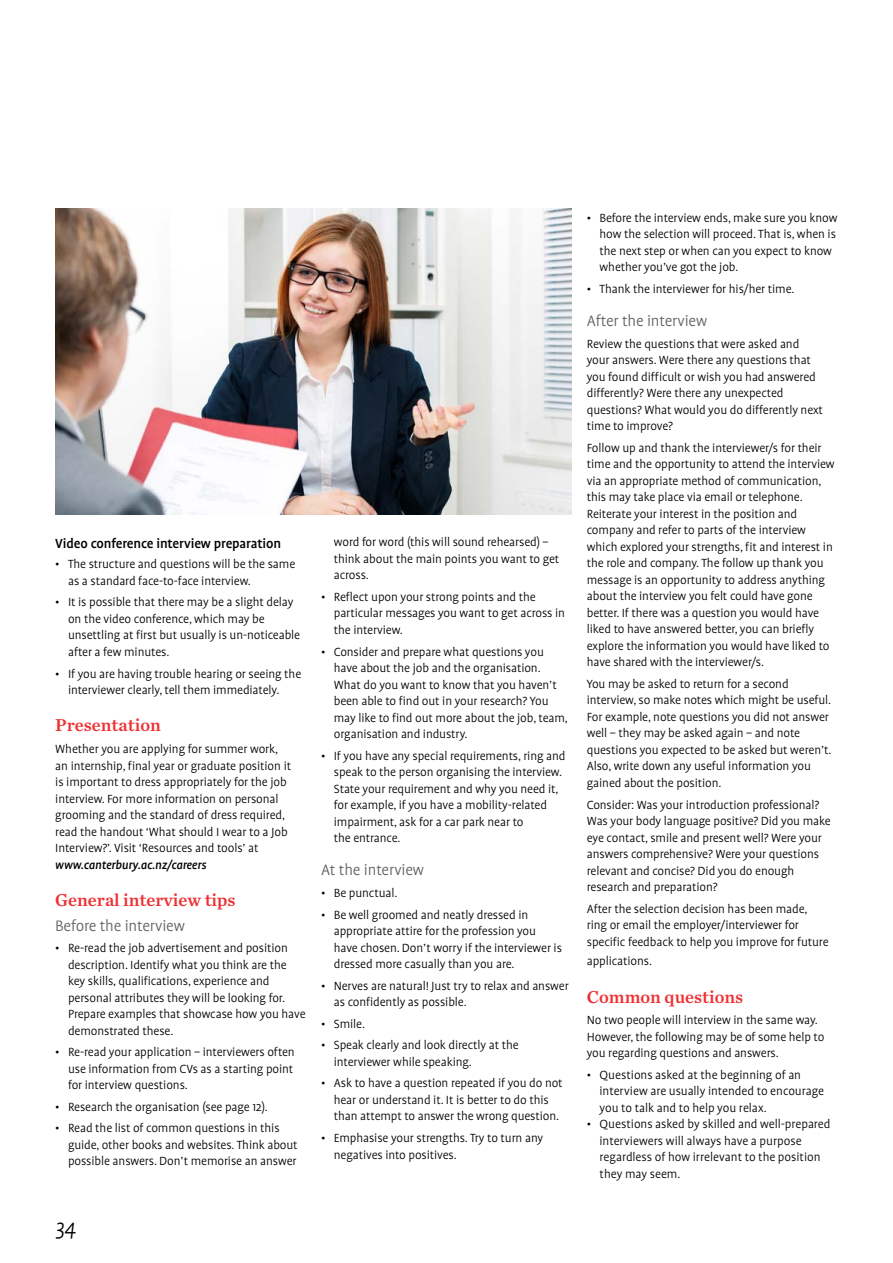
<style>
.page{position:relative;width:893px;height:1263px;background:#fff}
.page>*{position:absolute;margin:0;border:0;box-sizing:border-box;transform-origin:0 0}
.t1{font:italic 300 24px "Profile Pro";color:#000}
.t2{font:18px "Chronicle Text G2 Semi";color:#ee3135}
.t3{font:300 17.25px "Profile Pro";letter-spacing:-.01em;color:#5f6062}
.t4{font:500 15px "Profile Pro";letter-spacing:-.01em;color:#000}
.t5{font:300 13.5px/16.5px "Profile Pro";letter-spacing:-.01em;color:#000}
.t6{font:italic 500 13.5px "Profile Pro";letter-spacing:-.01em;color:#000}
</style>
<div class="page">
<img style="left:55px;top:209px;width:517px;height:305px">
<p class="t4" style="left:55px;top:534px;width:227px">Video conference interview preparation</p>
<p class="t5" style="left:68px;top:557px;width:229px;text-indent:-13px">• The structure and questions will be the same as a standard face-to-face interview.</p>
<p class="t5" style="left:68px;top:595px;width:234px;text-indent:-13px">• It is possible that there may be a slight delay on the video conference, which may be unsettling at first but usually is un-noticeable after a few minutes.</p>
<p class="t5" style="left:68px;top:666px;width:235px;text-indent:-13px">• If you are having trouble hearing or seeing the interviewer clearly, tell them immediately.</p>
<h2 class="t2" style="left:55px;top:711px;width:107px">Presentation</h2>
<p class="t5" style="left:55px;top:741px;width:237px">Whether you are applying for summer work, an internship, final year or graduate position it is important to dress appropriately for the job interview. For more information on personal grooming and the standard of dress required, read the handout ‘What should I wear to a Job Interview?’. Visit ‘Resources and tools’ at</p>
<p class="t6" style="left:55px;top:857px;width:153px">www.canterbury.ac.nz/careers</p>
<h2 class="t2" style="left:55px;top:886px;width:182px">General interview tips</h2>
<p class="t3" style="left:55px;top:916px;width:131px">Before the interview</p>
<p class="t5" style="left:68px;top:940px;width:239px;text-indent:-13px">• Re-read the job advertisement and position description. Identify what you think are the key skills, qualifications, experience and personal attributes they will be looking for.<br>Prepare examples that showcase how you have demonstrated these.</p>
<p class="t5" style="left:68px;top:1044px;width:228px;text-align:justify;text-indent:-13px">• Re-read your application – interviewers often use information from CVs as a starting point for interview questions.</p>
<p class="t5" style="left:55px;top:1099px;width:214px">• Research the organisation (see page 12).</p>
<p class="t5" style="left:68px;top:1121px;width:231px;text-indent:-13px">• Read the list of common questions in this guide, other books and websites. Think about possible answers. Don’t memorise an answer</p>
<p class="t5" style="left:334px;top:535px;width:227px">word for word (this will sound rehearsed) – think about the main points you want to get across.</p>
<p class="t5" style="left:334px;top:589px;width:233px;text-indent:-13px">• Reflect upon your strong points and the particular messages you want to get across in the interview.</p>
<p class="t5" style="left:334px;top:644px;width:236px;text-indent:-13px">• Consider and prepare what questions you have about the job and the organisation.<br>What do you want to know that you haven’t been able to find out in your research? You may like to find out more about the job, team, organisation and industry.</p>
<p class="t5" style="left:334px;top:748px;width:233px;text-indent:-13px">• If you have any special requirements, ring and speak to the person organising the interview.<br>State your requirement and why you need it, for example, if you have a mobility-related impairment, ask for a car park near to<br>the entrance.</p>
<p class="t3" style="left:321px;top:861px;width:105px">At the interview</p>
<p class="t5" style="left:321px;top:885px;width:78px">• Be punctual.</p>
<p class="t5" style="left:334px;top:907px;width:230px;text-indent:-13px">• Be well groomed and neatly dressed in appropriate attire for the profession you have chosen. Don’t worry if the interviewer is dressed more casually than you are.</p>
<p class="t5" style="left:334px;top:978px;width:236px;text-indent:-13px">• Nerves are natural! Just try to relax and answer as confidently as possible.</p>
<p class="t5" style="left:321px;top:1016px;width:45px">• Smile.</p>
<p class="t5" style="left:334px;top:1037px;width:186px;text-indent:-13px">• Speak clearly and look directly at the interviewer while speaking.</p>
<p class="t5" style="left:334px;top:1076px;width:230px;text-indent:-13px">• Ask to have a question repeated if you do not hear or understand it. It is better to do this than attempt to answer the wrong question.</p>
<p class="t5" style="left:334px;top:1130px;width:211px;text-indent:-13px">• Emphasise your strengths. Try to turn any negatives into positives.</p>
<h1 class="t1" style="left:55px;top:1215px;width:22px">34</h1>
<p class="t5" style="left:600px;top:210px;width:240px;text-indent:-13px">• Before the interview ends, make sure you know how the selection will proceed. That is, when is the next step or when can you expect to know whether you’ve got the job.</p>
<p class="t5" style="left:587px;top:281px;width:209px">• Thank the interviewer for his/her time.</p>
<p class="t3" style="left:587px;top:311px;width:122px">After the interview</p>
<p class="t5" style="left:587px;top:336px;width:238px">Review the questions that were asked and your answers. Were there any questions that you found difficult or wish you had answered differently? Were there any unexpected questions? What would you do differently next time to improve?</p>
<p class="t5" style="left:587px;top:440px;width:249px">Follow up and thank the interviewer/s for their time and the opportunity to attend the interview via an appropriate method of communication, this may take place via email or telephone.<br>Reiterate your interest in the position and company and refer to parts of the interview which explored your strengths, fit and interest in the role and company. The follow up thank you message is an opportunity to address anything about the interview you felt could have gone better. If there was a question you would have liked to have answered better, you can briefly explore the information you would have liked to have shared with the interviewer/s.</p>
<p class="t5" style="left:587px;top:676px;width:246px">You may be asked to return for a second interview, so make notes which might be useful.<br>For example, note questions you did not answer well – they may be asked again – and note questions you expected to be asked but weren’t.<br>Also, write down any useful information you gained about the position.</p>
<p class="t5" style="left:587px;top:797px;width:246px">Consider: Was your introduction professional?<br>Was your body language positive? Did you make eye contact, smile and present well? Were your answers comprehensive? Were your questions relevant and concise? Did you do enough research and preparation?</p>
<p class="t5" style="left:587px;top:901px;width:243px">After the selection decision has been made, ring or email the employer/interviewer for specific feedback to help you improve for future</p>
<p class="t5" style="left:587px;top:953px;width:67px">applications.</p>
<h2 class="t2" style="left:587px;top:982px;width:158px">Common questions</h2>
<p class="t5" style="left:587px;top:1012px;width:239px">No two people will interview in the same way.<br>However, the following may be of some help to you regarding questions and answers.</p>
<p class="t5" style="left:600px;top:1067px;width:226px;text-indent:-13px">• Questions asked at the beginning of an interview are usually intended to encourage you to talk and to help you relax.</p>
<p class="t5" style="left:600px;top:1116px;width:233px;text-indent:-13px">• Questions asked by skilled and well-prepared interviewers will always have a purpose regardless of how irrelevant to the position they may seem.</p>
</div>
